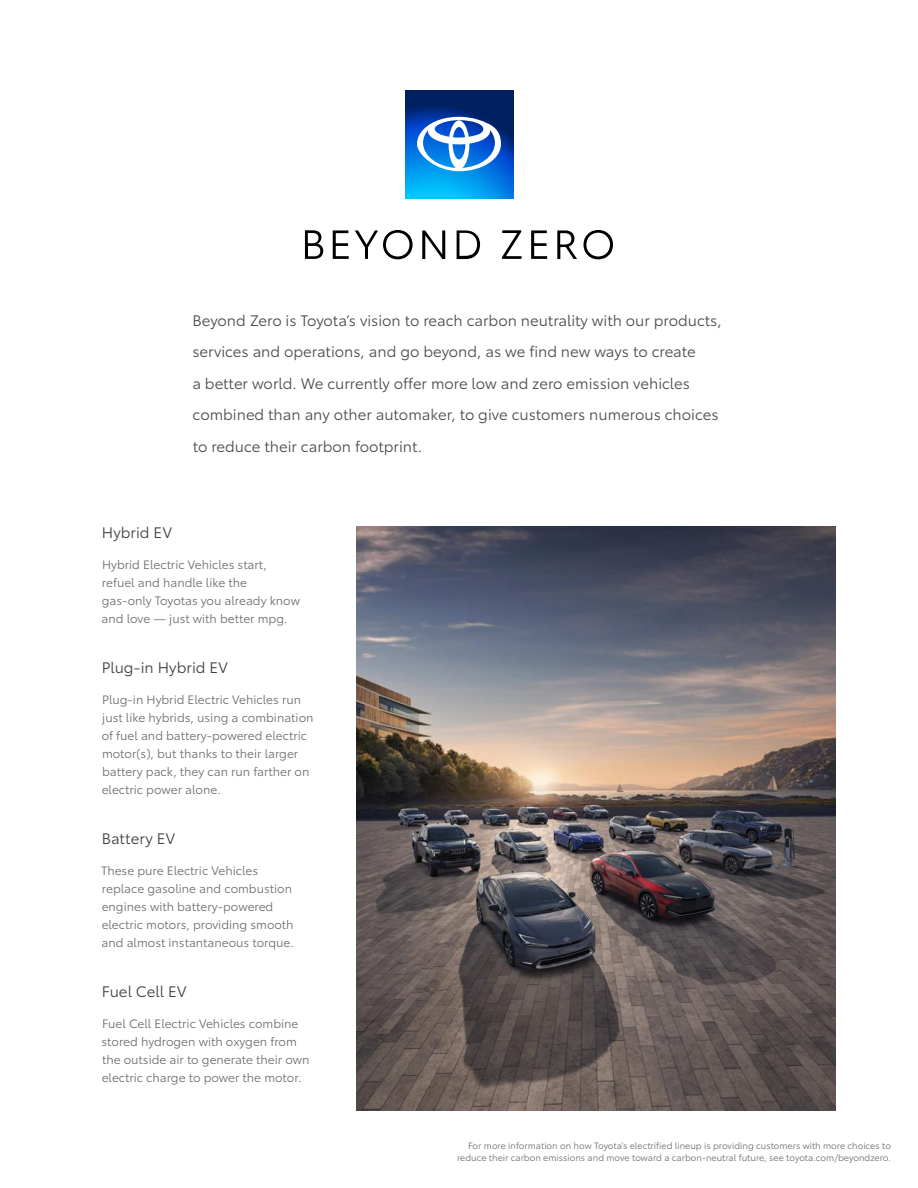
<style>
.page{position:relative;width:918px;height:1188px;background:#fff}
.page>*{position:absolute;margin:0;border:0;box-sizing:border-box;transform-origin:0 0}
.t1{font:15px/31.5px "Toyota Type";color:#4c4c4c}
.t2{font:15px "Toyota Type";letter-spacing:.005em;color:#404042}
.t3{font:12px/18px "Toyota Type";color:#6d6e70}
.t4{font:9px/12px "Toyota Type";color:#6d6e70;text-align:right}
</style>
<div class="page">
<svg style="left:305px;top:230px;width:18px;height:29px"></svg>
<svg style="left:333px;top:230px;width:16px;height:29px"></svg>
<svg style="left:355px;top:230px;width:58px;height:29px"></svg>
<svg style="left:422px;top:230px;width:23px;height:29px"></svg>
<svg style="left:457px;top:230px;width:23px;height:29px"></svg>
<svg style="left:502px;top:230px;width:20px;height:29px"></svg>
<svg style="left:531px;top:230px;width:16px;height:29px"></svg>
<svg style="left:557px;top:230px;width:20px;height:29px"></svg>
<svg style="left:584px;top:230px;width:29px;height:29px"></svg>
<svg style="left:405px;top:90px;width:108px;height:108px;background:#005ead"></svg>
<svg style="left:417px;top:117px;width:84px;height:54px"></svg>
<img style="left:356px;top:526px;width:480px;height:585px">
<p class="t1" style="left:192px;top:303px;width:531px">Beyond Zero is Toyota’s vision to reach carbon neutrality with our products, services and operations, and go beyond, as we find new ways to create<br>a better world. We currently offer more low and zero emission vehicles combined than any other automaker, to give customers numerous choices to reduce their carbon footprint.</p>
<p class="t2" style="left:102px;top:521px;width:72px">Hybrid EV</p>
<p class="t3" style="left:102px;top:555px;width:200px">Hybrid Electric Vehicles start, refuel and handle like the<br>gas-only Toyotas you already know and love — just with better mpg.</p>
<p class="t2" style="left:102px;top:656px;width:128px">Plug-in Hybrid EV</p>
<p class="t3" style="left:102px;top:690px;width:213px">Plug-in Hybrid Electric Vehicles run just like hybrids, using a combination of fuel and battery-powered electric motor(s), but thanks to their larger battery pack, they can run farther on electric power alone.</p>
<p class="t2" style="left:102px;top:827px;width:75px">Battery EV</p>
<p class="t3" style="left:101px;top:861px;width:194px">These pure Electric Vehicles replace gasoline and combustion engines with battery-powered electric motors, providing smooth and almost instantaneous torque.</p>
<p class="t2" style="left:102px;top:980px;width:86px">Fuel Cell EV</p>
<p class="t3" style="left:102px;top:1014px;width:210px">Fuel Cell Electric Vehicles combine stored hydrogen with oxygen from the outside air to generate their own electric charge to power the motor.</p>
<p class="t4" style="left:457px;top:1139px;width:435px">For more information on how Toyota’s electrified lineup is providing customers with more choices to reduce their carbon emissions and move toward a carbon-neutral future, see toyota.com/beyondzero.</p>
</div>
